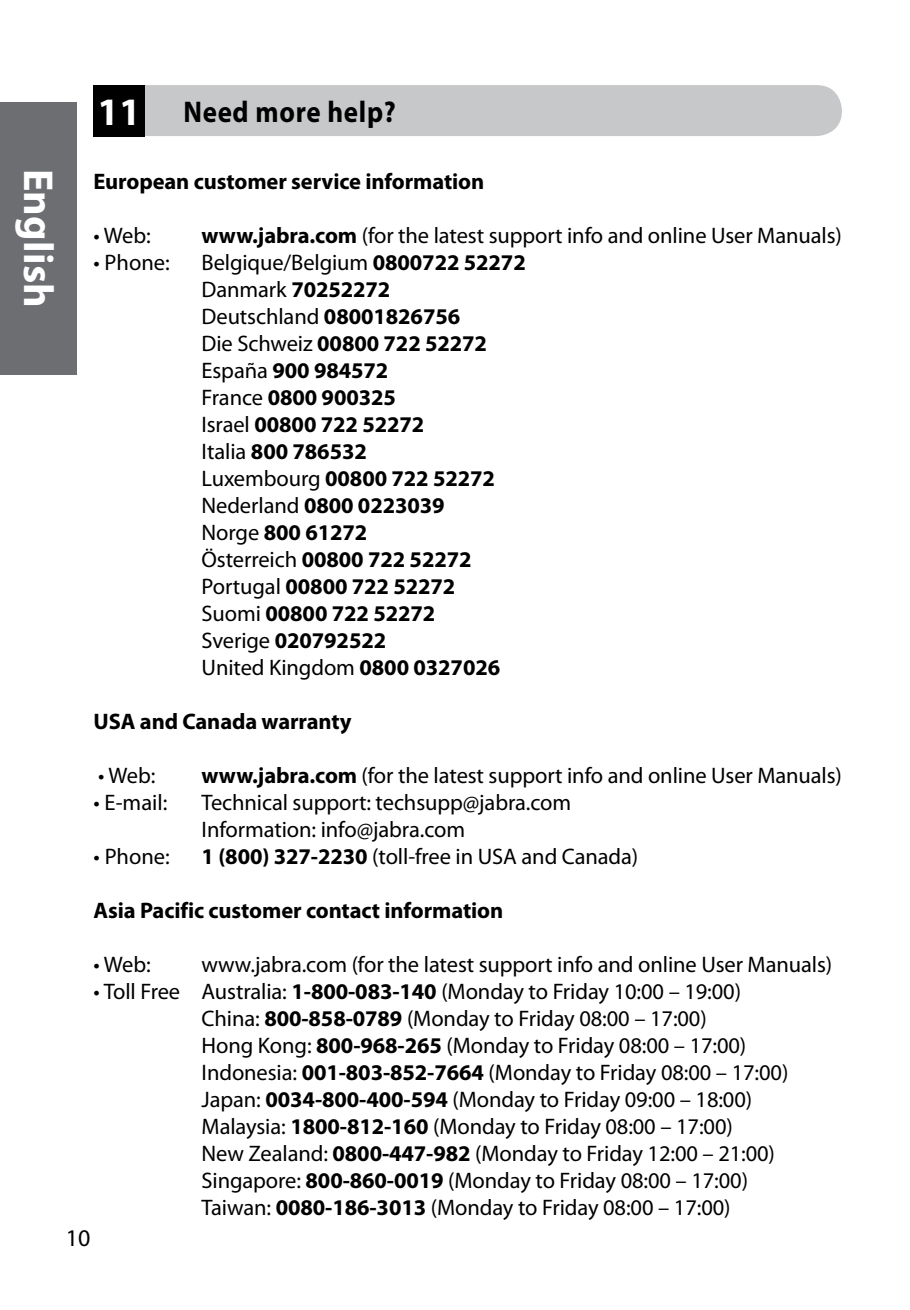
<style>
.page{position:relative;width:910px;height:1310px;background:#fff}
.page>*{position:absolute;margin:0;border:0;box-sizing:border-box;transform-origin:0 0}
.t1{font:700 42px "Myriad Pro";letter-spacing:.005em;color:#fff}
.t2{font:700 30px "Myriad Pro";letter-spacing:.025em;color:#000;scale:.9 1}
.t3{font:24px "Myriad Pro";color:#000}
.t4{font:22.5px/27px "Myriad Pro";letter-spacing:-.005em;color:#000}
.t5{font:700 22.5px/27px "Myriad Pro";letter-spacing:-.005em;color:#000}
.s1{font-size:39px;color:#fff}
.s2{font-weight:700}
.s3{font-weight:400}
</style>
<div class="page">
<div style="left:94px;top:85px;width:748px;height:51px;background:#c6c8ca;border-radius:26px"></div>
<div style="left:94px;top:85px;width:51px;height:51px;background:#000"></div>
<div style="left:0;top:102px;width:77px;height:272px;background:#6d6e71"></div>
<h2 class="t2" style="left:97px;top:92px;width:333px"><span class="s1">11</span> Need more help?</h2>
<h1 class="t1" style="left:66px;top:169px;width:140px;rotate:90deg">English</h1>
<p class="t5" style="left:94px;top:167px;width:392px">European customer service information</p>
<p class="t4" style="left:94px;top:222px;width:59px">• Web:</p>
<p class="t4" style="left:202px;top:222px;width:642px"><span class="s2">www.jabra.com</span> (for the latest support info and online User Manuals)</p>
<p class="t4" style="left:94px;top:249px;width:78px">• Phone:</p>
<p class="t5" style="left:202px;top:248px;width:326px"><span class="s3">Belgique/Belgium</span> 0800722 52272<br><span class="s3">Danmark</span> 70252272<br><span class="s3">Deutschland</span> 08001826756<br><span class="s3">Die Schweiz</span> 00800 722 52272<br><span class="s3">España</span> 900 984572<br><span class="s3">France</span> 0800 900325<br><span class="s3">Israel</span> 00800 722 52272<br><span class="s3">Italia</span> 800 786532<br><span class="s3">Luxembourg</span> 00800 722 52272<br><span class="s3">Nederland</span> 0800 0223039<br><span class="s3">Norge</span> 800 61272<br><span class="s3">Österreich</span> 00800 722 52272<br><span class="s3">Portugal</span> 00800 722 52272<br><span class="s3">Suomi</span> 00800 722 52272<br><span class="s3">Sverige</span> 020792522<br><span class="s3">United Kingdom</span> 0800 0327026</p>
<p class="t5" style="left:94px;top:707px;width:260px">USA and Canada warranty</p>
<p class="t4" style="left:98px;top:762px;width:59px">• Web:</p>
<p class="t4" style="left:202px;top:762px;width:642px"><span class="s2">www.jabra.com</span> (for the latest support info and online User Manuals)</p>
<p class="t4" style="left:94px;top:789px;width:75px">• E-mail:</p>
<p class="t4" style="left:202px;top:789px;width:371px">Technical support: techsupp@jabra.com<br>Information: info@jabra.com</p>
<p class="t4" style="left:94px;top:843px;width:78px">• Phone:</p>
<p class="t4" style="left:202px;top:843px;width:438px"><span class="s2">1 (800) 327-2230</span> (toll-free in USA and Canada)</p>
<p class="t5" style="left:94px;top:896px;width:411px">Asia Pacific customer contact information</p>
<p class="t4" style="left:94px;top:951px;width:59px">• Web:</p>
<p class="t4" style="left:202px;top:951px;width:632px">www.jabra.com (for the latest support info and online User Manuals)</p>
<p class="t4" style="left:202px;top:978px;width:588px;text-indent:-108px">• Toll Free Australia: <span class="s2">1-800-083-140</span> (Monday to Friday 10:00 – 19:00)<br>China: <span class="s2">800-858-0789</span> (Monday to Friday 08:00 – 17:00)<br>Hong Kong: <span class="s2">800-968-265</span> (Monday to Friday 08:00 – 17:00)<br>Indonesia: <span class="s2">001-803-852-7664</span> (Monday to Friday 08:00 – 17:00)<br>Japan: <span class="s2">0034-800-400-594</span> (Monday to Friday 09:00 – 18:00)<br>Malaysia: <span class="s2">1800-812-160</span> (Monday to Friday 08:00 – 17:00)<br>New Zealand: <span class="s2">0800-447-982</span> (Monday to Friday 12:00 – 21:00)<br>Singapore: <span class="s2">800-860-0019</span> (Monday to Friday 08:00 – 17:00)<br>Taiwan: <span class="s2">0080-186-3013</span> (Monday to Friday 08:00 – 17:00)</p>
<p class="t3" style="left:66px;top:1223px;width:26px">10</p>
</div>
